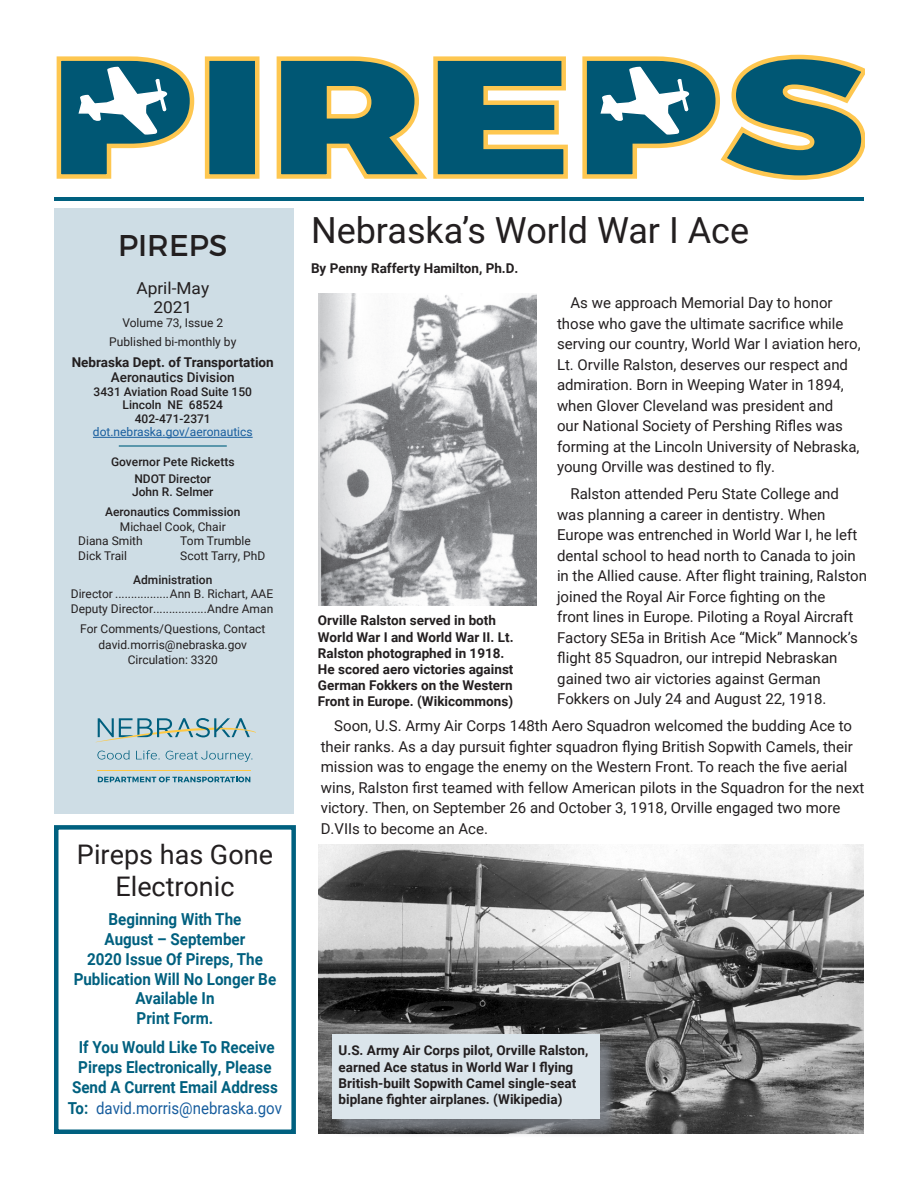
<style>
.page{position:relative;width:918px;height:1188px;background:#fff}
.page>*{position:absolute;margin:0;border:0;box-sizing:border-box;transform-origin:0 0}
.Headline_2{font:36px "Roboto";color:#231f20}
.t1{font:30px "Montserrat";color:#231f20}
.Headline_2-2{font:27px/31.5px "Roboto";color:#231f20;text-align:center}
.t2{font:700 16.5px/19.8px "Roboto";color:#00607f;text-align:center;scale:.92 1}
.t3{font:16.5px "Roboto";color:#175d9e;scale:.91 1}
.t4{font:16.5px/19.5px "Roboto";color:#231f20;text-align:center;scale:1.05 1}
.Body_Text{font:15px/20.5px "Roboto";color:#231f20}
.Byline{font:700 13.5px/16.2px "Roboto";color:#231f20}
.t5{font:500 13.5px "Roboto";color:#231f20}
.t6{font:12px "Roboto";color:#231f20}
.t7{font:500 12px/13.5px "Roboto";color:#231f20;text-align:center}
.t8{font:12px "Roboto";color:#175d9e}
.s1{font-weight:700;color:#00607f}
</style>
<div class="page">
<div style="left:207px;top:59px;width:50px;height:117px;background:#005774"></div>
<div style="left:205px;top:56px;width:55px;height:123px;border:4px solid #fec750"></div>
<svg style="left:276px;top:56px;width:292px;height:123px"></svg>
<svg style="left:56px;top:56px;width:139px;height:123px"></svg>
<svg style="left:582px;top:54px;width:283px;height:126px"></svg>
<hr style="left:54px;top:197px;width:810px;height:4px;background:#00607f">
<div style="left:54px;top:208px;width:239px;height:605px;background:#cedde5"></div>
<hr style="left:119px;top:445px;width:108px;height:2px;background:#00607f">
<hr style="left:93px;top:437px;width:160px;height:1px;background:#175d9e">
<svg style="left:98px;top:777px;width:152px;height:5px"></svg>
<svg style="left:136px;top:750px;width:24px;height:10px"></svg>
<svg style="left:96px;top:718px;width:159px;height:24px"></svg>
<hr style="left:97px;top:770px;width:153px;height:1px;background:#fec842">
<svg style="left:97px;top:750px;width:32px;height:10px"></svg>
<svg style="left:166px;top:751px;width:86px;height:11px"></svg>
<div style="left:54px;top:825px;width:242px;height:309px;border:4px solid #00607f"></div>
<img style="left:319px;top:293px;width:217px;height:313px">
<img style="left:318px;top:845px;width:546px;height:289px">
<div style="left:334px;top:1037px;width:284px;height:101px;background:#858a92;opacity:.75"></div>
<div style="left:332px;top:1035px;width:268px;height:84px;background:#dbe5eb"></div>
<p class="t1" style="left:118px;top:227px;width:111px">PIREPS</p>
<p class="t4" style="left:136px;top:278px;width:71px">April-May<br>2021</p>
<p class="t6" style="left:122px;top:314px;width:102px">Volume 73, Issue 2</p>
<p class="t6" style="left:109px;top:334px;width:129px">Published bi-monthly by</p>
<p class="Byline" style="left:72px;top:354px;width:204px">Nebraska Dept. of Transportation</p>
<p class="t5" style="left:111px;top:368px;width:126px">Aeronautics Division</p>
<p class="t7" style="left:94px;top:384px;width:160px">3431 Aviation Road Suite 150<br>Lincoln NE 68524<br>402-471-2371</p>
<p class="t8" style="left:93px;top:424px;width:161px">dot.nebraska.gov/aeronautics</p>
<p class="t7" style="left:111px;top:455px;width:125px">Governor Pete Ricketts</p>
<p class="t7" style="left:132px;top:471px;width:83px;text-align:left">NDOT Director<br>John R. Selmer</p>
<p class="t7" style="left:105px;top:504px;width:137px">Aeronautics Commission</p>
<p class="t6" style="left:120px;top:518px;width:107px">Michael Cook, Chair</p>
<p class="t6" style="left:78px;top:533px;width:66px">Diana Smith</p>
<p class="t6" style="left:180px;top:533px;width:72px">Tom Trumble</p>
<p class="t6" style="left:78px;top:548px;width:50px">Dick Trail</p>
<p class="t6" style="left:180px;top:548px;width:87px">Scott Tarry, PhD</p>
<p class="t7" style="left:133px;top:572px;width:81px">Administration</p>
<p class="t6" style="left:71px;top:586px;width:204px">Director .................Ann B. Richart, AAE</p>
<p class="t6" style="left:71px;top:601px;width:204px">Deputy Director.................Andre Aman</p>
<p class="t6" style="left:80px;top:620px;width:187px">For Comments/Questions, Contact</p>
<p class="t6" style="left:99px;top:637px;width:150px">david.morris@nebraska.gov</p>
<p class="t6" style="left:128px;top:652px;width:92px">Circulation: 3320</p>
<p class="Headline_2-2" style="left:77px;top:838px;width:197px">Pireps has Gone<br>Electronic</p>
<p class="t2" style="left:74px;top:909px;width:222px">Beginning With The<br>August – September<br>2020 Issue Of Pireps, The<br>Publication Will No Longer Be<br>Available In<br>Print Form.</p>
<p class="t2" style="left:72px;top:1037px;width:225px">If You Would Like To Receive<br>Pireps Electronically, Please<br>Send A Current Email Address</p>
<p class="t3" style="left:68px;top:1097px;width:237px"><span class="s1">To:</span> david.morris@nebraska.gov</p>
<p class="Headline_2" style="left:311px;top:205px;width:440px">Nebraska’s World War I Ace</p>
<p class="Byline" style="left:311px;top:259px;width:209px">By Penny Rafferty Hamilton, Ph.D.</p>
<p class="Body_Text" style="left:557px;top:292px;width:305px;text-indent:14px">As we approach Memorial Day to honor those who gave the ultimate sacrifice while serving our country, World War I aviation hero, Lt. Orville Ralston, deserves our respect and admiration. Born in Weeping Water in 1894, when Glover Cleveland was president and<br>our National Society of Pershing Rifles was forming at the Lincoln University of Nebraska, young Orville was destined to fly.</p>
<p class="Body_Text" style="left:557px;top:483px;width:311px;text-indent:14px">Ralston attended Peru State College and was planning a career in dentistry. When Europe was entrenched in World War I, he left dental school to head north to Canada to join in the Allied cause. After flight training, Ralston joined the Royal Air Force fighting on the<br>front lines in Europe. Piloting a Royal Aircraft Factory SE5a in British Ace “Mick” Mannock’s flight 85 Squadron, our intrepid Nebraskan gained two air victories against German Fokkers on July 24 and August 22, 1918.</p>
<p class="Body_Text" style="left:321px;top:715px;width:545px;text-indent:14px">Soon, U.S. Army Air Corps 148th Aero Squadron welcomed the budding Ace to their ranks. As a day pursuit fighter squadron flying British Sopwith Camels, their mission was to engage the enemy on the Western Front. To reach the five aerial wins, Ralston first teamed with fellow American pilots in the Squadron for the next victory. Then, on September 26 and October 3, 1918, Orville engaged two more D.VIIs to become an Ace.</p>
<p class="Byline" style="left:318px;top:612px;width:197px">Orville Ralston served in both<br>World War I and World War II. Lt.<br>Ralston photographed in 1918.<br>He scored aero victories against<br>German Fokkers on the Western<br>Front in Europe. (Wikicommons)</p>
<p class="Byline" style="left:339px;top:1042px;width:251px">U.S. Army Air Corps pilot, Orville Ralston, earned Ace status in World War I flying British-built Sopwith Camel single-seat biplane fighter airplanes. (Wikipedia)</p>
</div>
